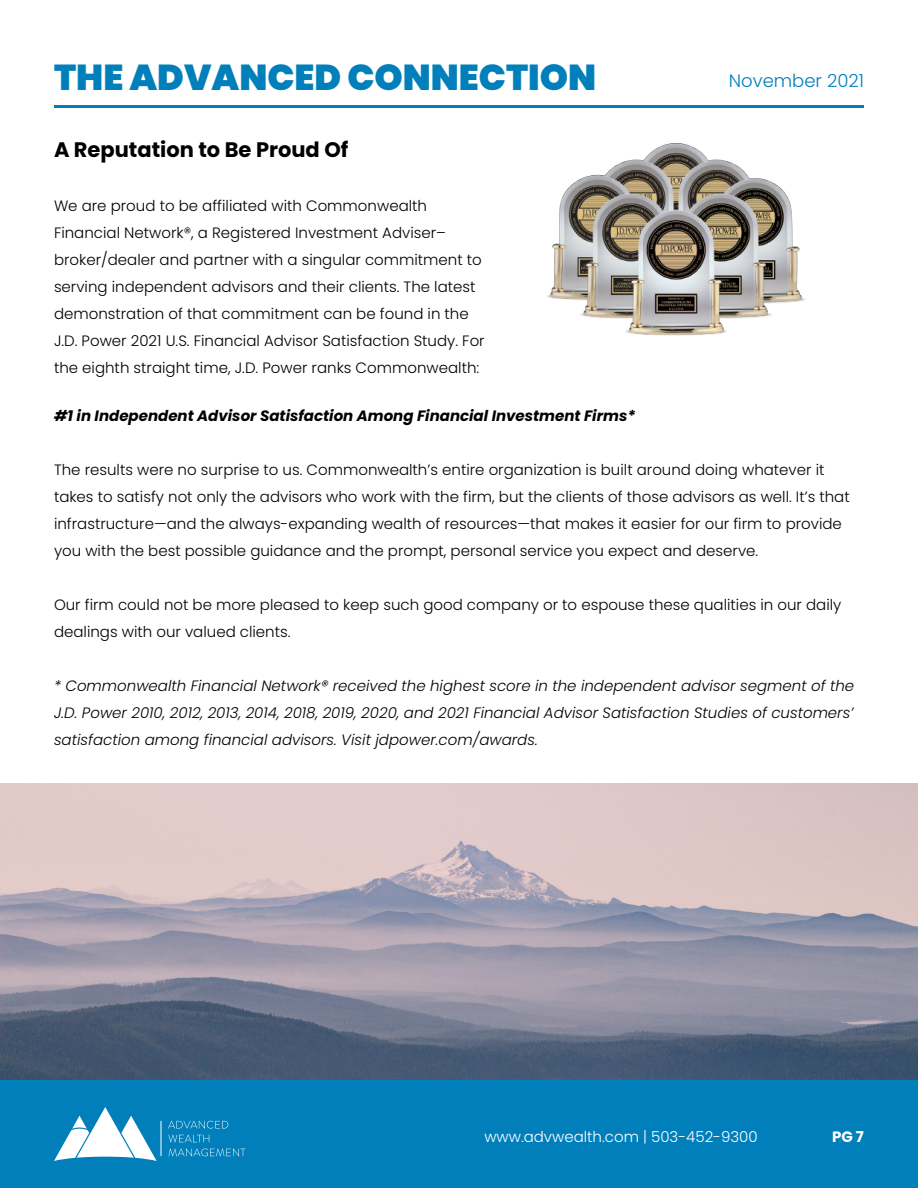
<style>
.page{position:relative;width:918px;height:1188px;background:#fff}
.page>*{position:absolute;margin:0;border:0;box-sizing:border-box;transform-origin:0 0}
.t1{font:900 36px "Poppins";color:#007fbb}
.t2{font:700 21px "Poppins";color:#000}
.t3{font:300 18px "Poppins";color:#007fbb}
.t4{font:300 15px/27px "Poppins";color:#000}
.t5{font:italic 300 15px/27px "Poppins";color:#000;text-align:justify}
.t6{font:italic 700 15px "Poppins";color:#000}
.t7{font:300 15px "Poppins";color:#fff}
.t8{font:700 15px "Poppins";color:#fff}
</style>
<div class="page">
<div style="left:0;top:1080px;width:918px;height:108px;background:#007fbb"></div>
<hr style="left:54px;top:105px;width:810px;height:3px;background:#007fbb">
<img style="left:547px;top:143px;width:258px;height:193px">
<img style="left:0;top:783px;width:918px;height:297px">
<svg style="left:54px;top:1107px;width:103px;height:54px"></svg>
<svg style="left:168px;top:1121px;width:60px;height:8px"></svg>
<svg style="left:168px;top:1135px;width:41px;height:7px"></svg>
<svg style="left:169px;top:1148px;width:76px;height:8px"></svg>
<hr style="left:161px;top:1121px;width:1px;height:35px;background:#fff">
<h1 class="t1" style="left:54px;top:57px;width:544px">THE ADVANCED CONNECTION</h1>
<p class="t3" style="left:729px;top:71px;width:137px">November 2021</p>
<h2 class="t2" style="left:54px;top:138px;width:296px">A Reputation to Be Proud Of</h2>
<p class="t4" style="left:54px;top:192px;width:432px">We are proud to be affiliated with Commonwealth Financial Network®, a Registered Investment Adviser– broker/dealer and partner with a singular commitment to serving independent advisors and their clients. The latest demonstration of that commitment can be found in the J.D. Power 2021 U.S. Financial Advisor Satisfaction Study. For the eighth straight time, J.D. Power ranks Commonwealth:</p>
<p class="t6" style="left:54px;top:407px;width:583px">#1 in Independent Advisor Satisfaction Among Financial Investment Firms*</p>
<p class="t4" style="left:54px;top:456px;width:797px">The results were no surprise to us. Commonwealth’s entire organization is built around doing whatever it takes to satisfy not only the advisors who work with the firm, but the clients of those advisors as well. It’s that infrastructure—and the always-expanding wealth of resources—that makes it easier for our firm to provide you with the best possible guidance and the prompt, personal service you expect and deserve.</p>
<p class="t4" style="left:54px;top:591px;width:789px">Our firm could not be more pleased to keep such good company or to espouse these qualities in our daily dealings with our valued clients.</p>
<p class="t5" style="left:54px;top:672px;width:802px">* Commonwealth Financial Network® received the highest score in the independent advisor segment of the J.D. Power 2010, 2012, 2013, 2014, 2018, 2019, 2020, and 2021 Financial Advisor Satisfaction Studies of customers’ satisfaction among financial advisors. Visit jdpower.com/awards.</p>
<p class="t7" style="left:484px;top:1128px;width:275px">www.advwealth.com | 503-452-9300</p>
<p class="t8" style="left:832px;top:1128px;width:33px">PG 7</p>
</div>
